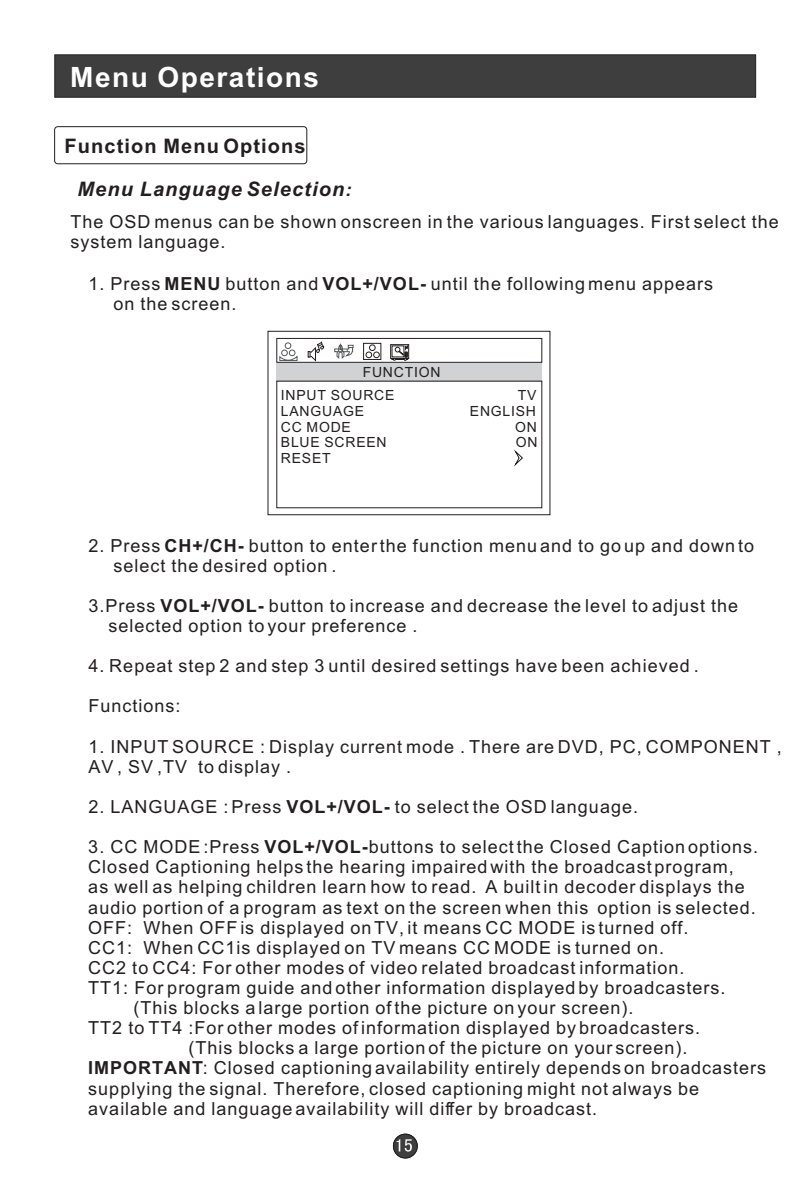
<style>
.page{position:relative;width:812px;height:1192px;background:#fff}
.page>*{position:absolute;margin:0;border:0;box-sizing:border-box;transform-origin:0 0}
.t1{font:700 28px "Arial";letter-spacing:.055em;color:#fff}
.t2{font:italic 700 20px/42.6px "Arial";letter-spacing:.055em;color:#231f20}
.t3{font:18px/20.2px "Arial";letter-spacing:.055em;color:#231f20}
.t4{font:14px "Arial";letter-spacing:.055em;color:#231f20}
.s1{font-style:normal}
.s2{font-size:18px}
.s3{font-weight:700}
</style>
<div class="page">
<div style="left:55px;top:55px;width:701px;height:42px;background:#3e3e3f;border:1px solid #231f20"></div>
<div style="left:393px;top:1134px;width:25px;height:24px;background:#3e3e3f;border:1px solid #231f20;border-radius:50%"></div>
<svg style="left:397px;top:1139px;width:15px;height:13px"></svg>
<div style="left:54px;top:126px;width:253px;height:38px;border:1px solid #231f20;border-radius:3px"></div>
<div style="left:277px;top:338px;width:265px;height:25px;border:1px solid #231f20"></div>
<div style="left:268px;top:331px;width:282px;height:184px;border:1px solid #231f20"></div>
<div style="left:277px;top:363px;width:265px;height:18px;background:#d1d2d4"></div>
<svg style="left:514px;top:450px;width:9px;height:17px"></svg>
<svg style="left:279px;top:343px;width:18px;height:19px"></svg>
<svg style="left:308px;top:341px;width:16px;height:20px"></svg>
<svg style="left:334px;top:344px;width:19px;height:15px"></svg>
<svg style="left:366px;top:345px;width:9px;height:13px"></svg>
<div style="left:373px;top:352px;width:7px;height:6px;border:1px solid #231f20;border-radius:50%"></div>
<div style="left:363px;top:343px;width:18px;height:17px;border:1px solid #231f20"></div>
<div style="left:390px;top:344px;width:19px;height:15px;border:1px solid #231f20"></div>
<svg style="left:391px;top:345px;width:17px;height:16px"></svg>
<h1 class="t1" style="left:70px;top:66px;width:250px">Menu Operations</h1>
<p class="t2" style="left:78px;top:127px;width:275px;text-indent:-13px"><span class="s1">Function Menu Options<br></span>Menu Language Selection<span class="s2">:</span></p>
<p class="t3" style="left:71px;top:213px;width:710px">The OSD menus can be shown onscreen in the various languages. First select the system language.</p>
<p class="t3" style="left:113px;top:275px;width:601px;text-indent:-25px">1. Press <span class="s3">MENU</span> button and <span class="s3">VOL+/VOL-</span> until the following menu appears on the screen.</p>
<p class="t4" style="left:363px;top:367px;width:79px">FUNCTION</p>
<p class="t4" style="left:281px;top:390px;width:115px">INPUT SOURCE</p>
<p class="t4" style="left:518px;top:390px;width:20px">TV</p>
<p class="t4" style="left:281px;top:406px;width:85px">LANGUAGE</p>
<p class="t4" style="left:470px;top:406px;width:68px">ENGLISH</p>
<p class="t4" style="left:281px;top:421px;width:71px">CC MODE</p>
<p class="t4" style="left:515px;top:421px;width:23px">ON</p>
<p class="t4" style="left:281px;top:437px;width:107px">BLUE SCREEN</p>
<p class="t4" style="left:516px;top:437px;width:23px">ON</p>
<p class="t4" style="left:281px;top:453px;width:51px">RESET</p>
<p class="t3" style="left:113px;top:537px;width:642px;text-indent:-25px">2. Press <span class="s3">CH+/CH-</span> button to enter the function menu and to go up and down to select the desired option .</p>
<p class="t3" style="left:108px;top:597px;width:631px;text-indent:-20px">3.Press <span class="s3">VOL+/VOL-</span> button to increase and decrease the level to adjust the selected option to your preference .</p>
<p class="t3" style="left:88px;top:657px;width:612px">4. Repeat step 2 and step 3 until desired settings have been achieved .</p>
<p class="t3" style="left:88px;top:698px;width:94px">Functions:</p>
<p class="t3" style="left:88px;top:738px;width:695px">1. INPUT SOURCE : Display current mode . There are DVD, PC, COMPONENT ,<br>AV , SV ,TV to display .</p>
<p class="t3" style="left:88px;top:798px;width:551px">2. LANGUAGE : Press <span class="s3">VOL+/VOL-</span> to select the OSD language.</p>
<p class="t3" style="left:88px;top:838px;width:671px">3. CC MODE :Press <span class="s3">VOL+/VOL-</span>buttons to select the Closed Caption options.</p>
<p class="t3" style="left:88px;top:859px;width:647px">Closed Captioning helps the hearing impaired with the broadcast program,</p>
<p class="t3" style="left:88px;top:879px;width:658px">as well as helping children learn how to read. A built in decoder displays the</p>
<p class="t3" style="left:88px;top:899px;width:669px">audio portion of a program as text on the screen when this option is selected.</p>
<p class="t3" style="left:88px;top:919px;width:602px">OFF: When OFF is displayed onTV, it means CC MODE is turned off.</p>
<p class="t3" style="left:88px;top:939px;width:577px">CC1: When CC1is displayed on TV means CC MODE is turned on.</p>
<p class="t3" style="left:88px;top:959px;width:598px">CC2 to CC4: For other modes of video related broadcast information.</p>
<p class="t3" style="left:88px;top:979px;width:639px">TT1: For program guide and other information displayed by broadcasters.</p>
<p class="t3" style="left:133px;top:999px;width:502px">(This blocks a large portion of the picture on your screen).</p>
<p class="t3" style="left:88px;top:1019px;width:613px">TT2 to TT4 :For other modes of information displayed by broadcasters.</p>
<p class="t3" style="left:188px;top:1040px;width:501px">(This blocks a large portion of the picture on your screen).</p>
<p class="t3" style="left:88px;top:1060px;width:679px"><span class="s3">IMPORTANT</span>: Closed captioning availability entirely depends on broadcasters</p>
<p class="t3" style="left:88px;top:1080px;width:613px">supplying the signal. Therefore, closed captioning might not always be</p>
<p class="t3" style="left:88px;top:1100px;width:510px">available and language availability will differ by broadcast.</p>
</div>
